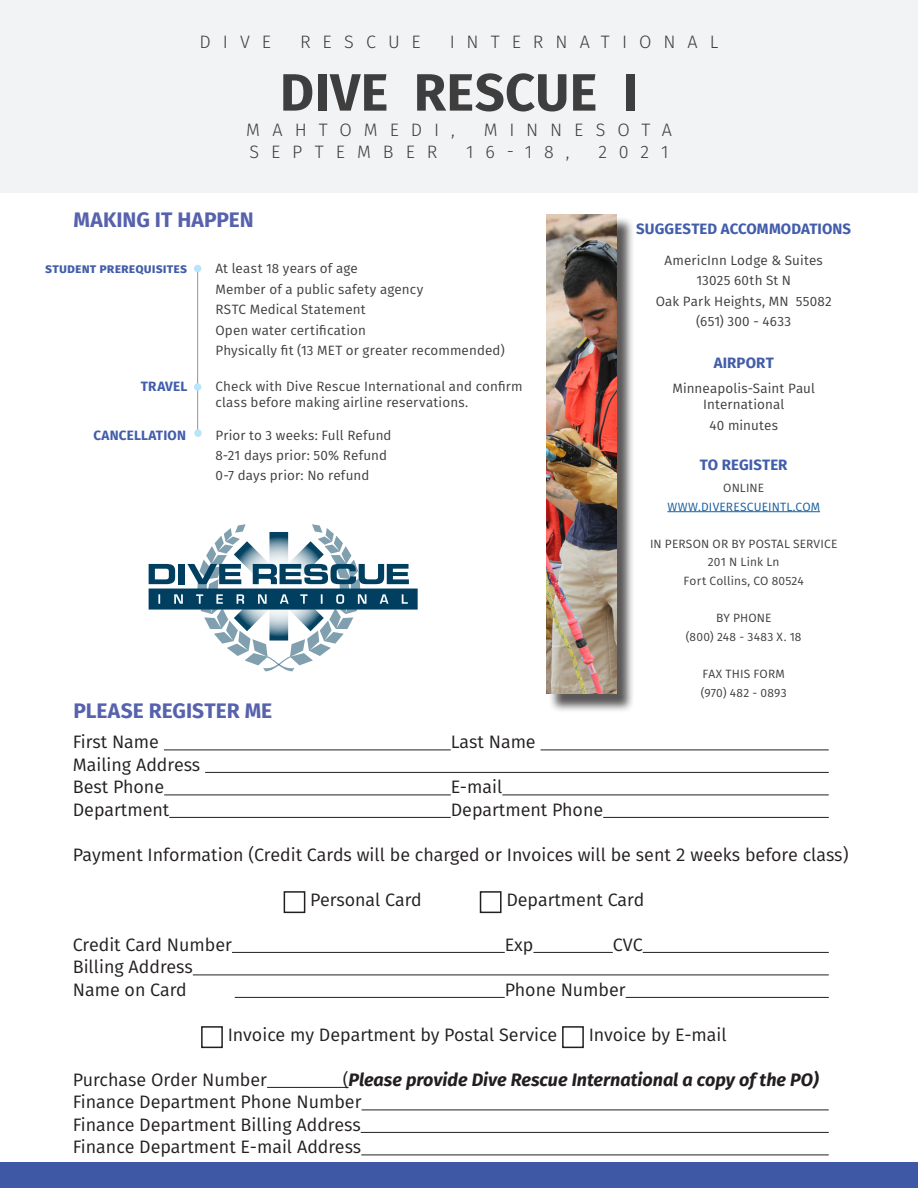
<style>
.page{position:relative;width:918px;height:1188px;background:#fff}
.page>*{position:absolute;margin:0;border:0;box-sizing:border-box;transform-origin:0 0}
.Name{font:700 52.5px "Fira Sans";letter-spacing:.005em;color:#3e3e3f}
.Title_1{font:700 21px "Fira Sans";color:#5662ad}
.Header_small{font:18px "Fira Sans";color:#231f20}
.Editorial_Designer{font:300 18px "Fira Sans";letter-spacing:.66em;color:#3e3e3f}
.t1{font:italic 700 18px "Fira Sans";color:#231f20}
.Title_1-2{font:700 15px "Fira Sans";letter-spacing:.01em;color:#425daa}
.Body_Text{font:13.5px/16.2px "Fira Sans";letter-spacing:.01em;color:#3e3e3f}
.Subtitle_2_-_9pts{font:700 13.5px "Fira Sans";letter-spacing:.01em;color:#425daa}
.BT_8pts{font:12px "Fira Sans";letter-spacing:.015em;color:#3e3e3f}
.BT_8pts-2{font:12px "Fira Sans";letter-spacing:.015em;color:#175d9e}
.s1{font-weight:400;font-style:normal}
</style>
<div class="page">
<div style="left:0;top:0;width:918px;height:192px;background:#f2f3f4"></div>
<hr style="left:197px;top:269px;width:1px;height:164px;background:#939598">
<div style="left:194px;top:265px;width:7px;height:7px;background:#b9e5fa;border-radius:50%"></div>
<div style="left:194px;top:429px;width:8px;height:8px;background:#b9e5fa;border-radius:50%"></div>
<div style="left:194px;top:383px;width:7px;height:8px;background:#b9e5fa;border-radius:50%"></div>
<hr style="left:667px;top:511px;width:153px;height:1px;background:#175d9e">
<div style="left:0;top:1162px;width:918px;height:26px;background:#3f58a6"></div>
<svg style="left:149px;top:524px;width:269px;height:147px"></svg>
<div style="left:549px;top:217px;width:86px;height:496px;background:#231f20;opacity:.75"></div>
<img style="left:546px;top:214px;width:71px;height:480px">
<hr style="left:164px;top:749px;width:287px;height:1px;background:#231f20">
<hr style="left:541px;top:749px;width:288px;height:1px;background:#231f20">
<hr style="left:205px;top:772px;width:624px;height:1px;background:#231f20">
<hr style="left:164px;top:794px;width:287px;height:1px;background:#231f20">
<hr style="left:502px;top:794px;width:327px;height:1px;background:#231f20">
<hr style="left:169px;top:817px;width:282px;height:1px;background:#231f20">
<hr style="left:603px;top:817px;width:226px;height:1px;background:#231f20">
<hr style="left:232px;top:952px;width:273px;height:1px;background:#231f20">
<hr style="left:533px;top:952px;width:80px;height:1px;background:#231f20">
<hr style="left:643px;top:952px;width:186px;height:1px;background:#231f20">
<hr style="left:193px;top:974px;width:636px;height:1px;background:#231f20">
<hr style="left:235px;top:997px;width:270px;height:1px;background:#231f20">
<hr style="left:626px;top:997px;width:203px;height:1px;background:#231f20">
<hr style="left:267px;top:1087px;width:82px;height:1px;background:#231f20">
<hr style="left:362px;top:1109px;width:467px;height:1px;background:#231f20">
<hr style="left:361px;top:1132px;width:468px;height:1px;background:#231f20">
<hr style="left:361px;top:1154px;width:468px;height:1px;background:#231f20">
<div style="left:284px;top:891px;width:21px;height:22px;border:2px solid #231f20"></div>
<div style="left:480px;top:891px;width:22px;height:22px;border:2px solid #231f20"></div>
<div style="left:201px;top:1026px;width:22px;height:22px;border:2px solid #231f20"></div>
<div style="left:562px;top:1026px;width:22px;height:22px;border:2px solid #231f20"></div>
<p class="Editorial_Designer" style="left:200px;top:29px;width:73px">DIVE</p>
<p class="Editorial_Designer" style="left:300px;top:29px;width:122px">RESCUE</p>
<p class="Editorial_Designer" style="left:450px;top:29px;width:270px">INTERNATIONAL</p>
<p class="Name" style="left:280px;top:48px;width:360px">DIVE RESCUE I</p>
<p class="Editorial_Designer" style="left:246px;top:117px;width:210px">MAHTOMEDI,</p>
<p class="Editorial_Designer" style="left:484px;top:117px;width:190px">MINNESOTA</p>
<p class="Editorial_Designer" style="left:250px;top:139px;width:189px">SEPTEMBER</p>
<p class="Editorial_Designer" style="left:466px;top:139px;width:105px">16-18,</p>
<p class="Editorial_Designer" style="left:598px;top:139px;width:72px">2021</p>
<p class="Title_1" style="left:73px;top:202px;width:182px">MAKING IT HAPPEN</p>
<p class="Subtitle_2_-_9pts" style="left:45px;top:257px;width:144px">student prerequisites</p>
<p class="Body_Text" style="left:215px;top:260px;width:144px">At least 18 years of age</p>
<p class="Body_Text" style="left:215px;top:281px;width:209px">Member of a public safety agency</p>
<p class="Body_Text" style="left:215px;top:301px;width:152px">RSTC Medical Statement</p>
<p class="Body_Text" style="left:215px;top:322px;width:152px">Open water certifi cation</p>
<p class="Body_Text" style="left:215px;top:342px;width:291px">Physically fit (13 MET or greater recommended)</p>
<p class="Subtitle_2_-_9pts" style="left:141px;top:375px;width:48px">TRAVEL</p>
<p class="Body_Text" style="left:215px;top:378px;width:309px">Check with Dive Rescue International and confi rm class before making airline reservations.</p>
<p class="Subtitle_2_-_9pts" style="left:93px;top:423px;width:94px">CANCELLATION</p>
<p class="Body_Text" style="left:215px;top:426px;width:178px">Prior to 3 weeks: Full Refund</p>
<p class="Body_Text" style="left:215px;top:447px;width:173px">8-21 days prior: 50% Refund</p>
<p class="Body_Text" style="left:215px;top:467px;width:155px">0-7 days prior: No refund</p>
<p class="Title_1-2" style="left:636px;top:216px;width:216px">SUGGESTED ACCOMMODATIONS</p>
<p class="Body_Text" style="left:665px;top:252px;width:160px">AmericInn Lodge &amp; Suites</p>
<p class="Body_Text" style="left:696px;top:272px;width:96px">13025 60th St N</p>
<p class="Body_Text" style="left:656px;top:293px;width:177px">Oak Park Heights, MN 55082</p>
<p class="Body_Text" style="left:696px;top:313px;width:96px">(651) 300 - 4633</p>
<p class="Title_1-2" style="left:714px;top:350px;width:62px">AIRPORT</p>
<p class="Body_Text" style="left:672px;top:380px;width:144px;text-align:center">Minneapolis-Saint Paul<br>International</p>
<p class="Body_Text" style="left:709px;top:417px;width:70px">40 minutes</p>
<p class="Title_1-2" style="left:700px;top:452px;width:89px">TO REGISTER</p>
<p class="BT_8pts" style="left:723px;top:479px;width:42px">ONLINE</p>
<p class="BT_8pts-2" style="left:667px;top:497px;width:154px">WWW.DIVERESCUEINTL.COM</p>
<p class="BT_8pts" style="left:650px;top:535px;width:189px">IN PERSON OR BY POSTAL SERVICE</p>
<p class="BT_8pts" style="left:708px;top:553px;width:73px">201 N Link Ln</p>
<p class="BT_8pts" style="left:684px;top:572px;width:122px">Fort Collins, CO 80524</p>
<p class="BT_8pts" style="left:716px;top:609px;width:57px">BY PHONE</p>
<p class="BT_8pts" style="left:686px;top:628px;width:117px">(800) 248 - 3483 X. 18</p>
<p class="BT_8pts" style="left:703px;top:665px;width:84px">FAX THIS FORM</p>
<p class="BT_8pts" style="left:701px;top:684px;width:87px">(970) 482 - 0893</p>
<p class="Title_1" style="left:73px;top:693px;width:200px">PLEASE REGISTER ME</p>
<p class="Header_small" style="left:73px;top:728px;width:88px">First Name</p>
<p class="Header_small" style="left:451px;top:728px;width:86px">Last Name</p>
<p class="Header_small" style="left:73px;top:751px;width:129px">Mailing Address</p>
<p class="Header_small" style="left:73px;top:773px;width:93px">Best Phone</p>
<p class="Header_small" style="left:451px;top:773px;width:53px">E-mail</p>
<p class="Header_small" style="left:73px;top:796px;width:98px">Department</p>
<p class="Header_small" style="left:451px;top:796px;width:154px">Department Phone</p>
<p class="Header_small" style="left:73px;top:841px;width:777px">Payment Information (Credit Cards will be charged or Invoices will be sent 2 weeks before class)</p>
<p class="Header_small" style="left:310px;top:886px;width:113px">Personal Card</p>
<p class="Header_small" style="left:506px;top:886px;width:139px">Department Card</p>
<p class="Header_small" style="left:73px;top:931px;width:161px">Credit Card Number</p>
<p class="Header_small" style="left:505px;top:931px;width:30px">Exp</p>
<p class="Header_small" style="left:613px;top:931px;width:31px">CVC</p>
<p class="Header_small" style="left:73px;top:953px;width:122px">Billing Address</p>
<p class="Header_small" style="left:73px;top:976px;width:116px">Name on Card</p>
<p class="Header_small" style="left:505px;top:976px;width:122px">Phone Number</p>
<p class="Header_small" style="left:228px;top:1021px;width:331px">Invoice my Department by Postal Service</p>
<p class="Header_small" style="left:589px;top:1021px;width:140px">Invoice by E-mail</p>
<p class="Header_small" style="left:73px;top:1066px;width:196px">Purchase Order Number</p>
<p class="t1" style="left:343px;top:1064px;width:478px"><span class="s1">(</span>Please provide Dive Rescue International a copy of the PO)</p>
<p class="Header_small" style="left:73px;top:1088px;width:290px">Finance Department Phone Number</p>
<p class="Header_small" style="left:73px;top:1111px;width:289px">Finance Department Billing Address</p>
<p class="Header_small" style="left:73px;top:1133px;width:290px">Finance Department E-mail Address</p>
</div>
